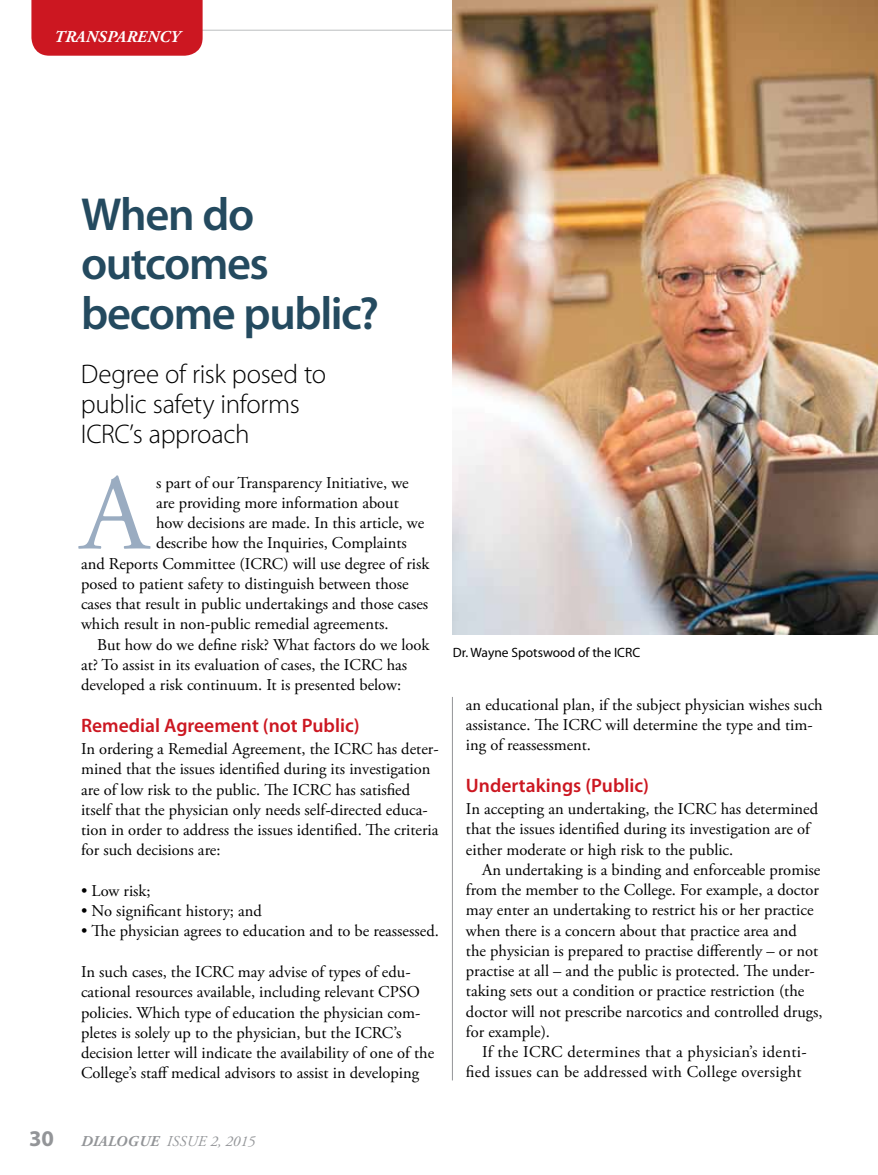
<style>
.page{position:relative;width:878px;height:1175px;background:#fff}
.page>*{position:absolute;margin:0;border:0;box-sizing:border-box;transform-origin:0 0}
.t1{font:108.15px "Adobe Garamond Pro";color:#9aacc1}
.t2{font:600 46.5px/49.5px "Myriad Pro";letter-spacing:-.03em;color:#244a5f}
.t3{font:300 27px/30px "Myriad Pro";letter-spacing:-.01em;color:#000}
.t4{font:600 19.5px "Myriad Pro";color:#cc1721}
.t5{font:16.5px/20.2px "Adobe Garamond Pro";color:#000}
.t6{font:16.5px/20.2px "Adobe Garamond Pro";letter-spacing:.02em;color:#000}
.t7{font:italic 700 16.5px "Adobe Garamond Pro";letter-spacing:.015em;color:#fff}
.t8{font:italic 15px "Adobe Garamond Pro";letter-spacing:.015em;color:#939598}
.t9{font:13.5px "Myriad Pro";color:#000}
.s1{font-family:"Myriad Pro";font-weight:700;font-style:normal;font-size:22.5px}
.s2{font-weight:700}
</style>
<div class="page">
<hr style="left:54px;top:30px;width:770px;height:1px;background:#bcbec0">
<hr style="left:452px;top:697px;width:1px;height:383px;background:#939598">
<img style="left:452px;top:0;width:425px;height:634px">
<div style="left:31px;top:0;width:172px;height:56px;background:#cc1721"></div>
<p class="t7" style="left:54px;top:27px;width:44px">TRANSPAREN</p>
<p class="t7" style="left:159px;top:27px;width:22px">CY</p>
<h2 class="t2" style="left:81px;top:188px;width:299px">When do outcomes become public?</h2>
<h3 class="t3" style="left:81px;top:358px;width:246px">Degree of risk posed to public safety informs<br>ICRC’s approach</h3>
<h1 class="t1" style="left:81px;top:449px;width:69px">A</h1>
<p class="t5" style="left:156px;top:473px;width:254px">s part of our Transparency Initiative, we</p>
<p class="t5" style="left:156px;top:493px;width:244px">are providing more information about</p>
<p class="t5" style="left:156px;top:513px;width:270px">how decisions are made. In this article, we</p>
<p class="t5" style="left:156px;top:533px;width:252px">describe how the Inquiries, Complaints</p>
<p class="t5" style="left:81px;top:554px;width:350px">and Reports Committee (ICRC) will use degree of risk</p>
<p class="t5" style="left:81px;top:574px;width:329px">posed to patient safety to distinguish between those</p>
<p class="t5" style="left:81px;top:594px;width:348px">cases that result in public undertakings and those cases</p>
<p class="t5" style="left:81px;top:614px;width:309px">which result in non-public remedial agreements.</p>
<p class="t5" style="left:97px;top:635px;width:334px">But how do we define risk? What factors do we look</p>
<p class="t5" style="left:81px;top:655px;width:327px">at? To assist in its evaluation of cases, the ICRC has</p>
<p class="t5" style="left:81px;top:675px;width:321px">developed a risk continuum. It is presented below:</p>
<p class="t4" style="left:81px;top:713px;width:280px">Remedial Agreement (not Public)</p>
<p class="t5" style="left:81px;top:739px;width:359px">In ordering a Remedial Agreement, the ICRC has deter&shy;mined that the issues identified during its investigation are of low risk to the public. The ICRC has satisfied itself that the physician only needs self-directed educa&shy;tion in order to address the issues identified. The criteria for such decisions are:</p>
<p class="t5" style="left:81px;top:881px;width:71px">• Low risk;</p>
<p class="t5" style="left:81px;top:901px;width:182px">• No significant history; and</p>
<p class="t5" style="left:81px;top:921px;width:359px">• The physician agrees to education and to be reassessed.</p>
<p class="t5" style="left:81px;top:962px;width:355px">In such cases, the ICRC may advise of types of edu&shy;cational resources available, including relevant CPSO policies. Which type of education the physician com&shy;pletes is solely up to the physician, but the ICRC’s decision letter will indicate the availability of one of the College’s staff medical advisors to assist in developing</p>
<p class="t9" style="left:452px;top:644px;width:189px">Dr. Wayne Spotswood of the ICRC</p>
<p class="t5" style="left:466px;top:695px;width:358px">an educational plan, if the subject physician wishes such assistance. The ICRC will determine the type and tim&shy;ing of reassessment.</p>
<p class="t4" style="left:466px;top:773px;width:185px">Undertakings (Public)</p>
<p class="t5" style="left:466px;top:799px;width:354px">In accepting an undertaking, the ICRC has determined that the issues identified during its investigation are of either moderate or high risk to the public.</p>
<p class="t5" style="left:466px;top:860px;width:358px;text-indent:16px">An undertaking is a binding and enforceable promise from the member to the College. For example, a doctor may enter an undertaking to restrict his or her practice when there is a concern about that practice area and<br>the physician is prepared to practise differently – or not practise at all – and the public is protected. The under&shy;taking sets out a condition or practice restriction (the doctor will not prescribe narcotics and controlled drugs, for example).</p>
<p class="t6" style="left:466px;top:1042px;width:342px;text-indent:16px">If the ICRC determines that a physician’s identi&shy;fied issues can be addressed with College oversight</p>
<p class="t8" style="left:29px;top:1132px;width:228px"><span class="s1">30</span> <span class="s2">DIALOGUE</span> ISSUE 2, 2015</p>
</div>
